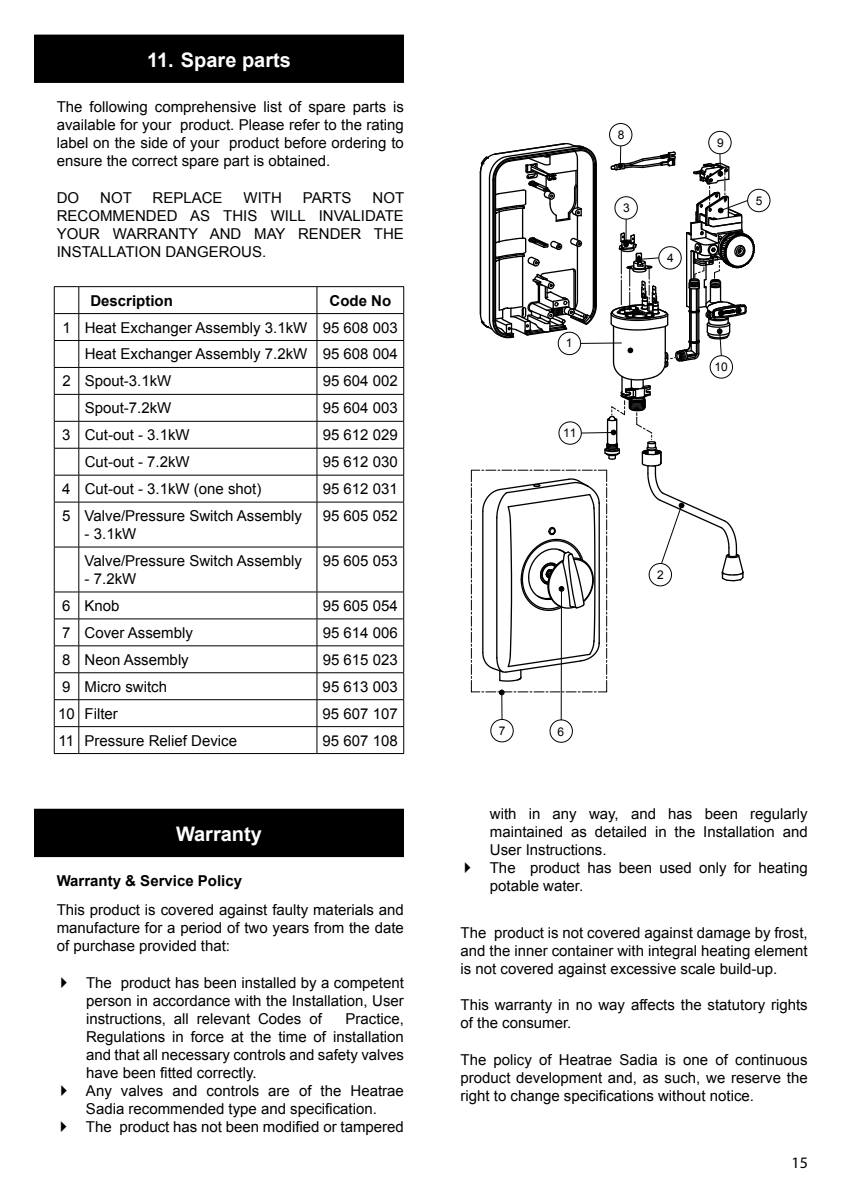
<style>
.page{position:relative;width:842px;height:1191px;background:#fff}
.page>*{position:absolute;margin:0;border:0;box-sizing:border-box;transform-origin:0 0}
.t1{font:700 20px "Arial";color:#fff}
.t2{font:16px "Myriad Pro";color:#000}
.t3{font:15px/18px "Arial";color:#000;text-align:justify}
.t4{font:700 15px "Arial";color:#000}
.t5{font:12px "Arial";color:#000}
</style>
<div class="page">
<div style="left:34px;top:35px;width:370px;height:14px;background:#000"></div>
<div style="left:34px;top:43px;width:370px;height:40px;background:#000"></div>
<div style="left:34px;top:808px;width:370px;height:14px;background:#000"></div>
<div style="left:34px;top:817px;width:370px;height:40px;background:#000"></div>
<hr style="left:79px;top:286px;width:238px;height:1px;background:#000">
<hr style="left:317px;top:286px;width:87px;height:1px;background:#000">
<hr style="left:79px;top:313px;width:238px;height:1px;background:#000">
<hr style="left:317px;top:313px;width:87px;height:1px;background:#000">
<hr style="left:79px;top:340px;width:238px;height:1px;background:#000">
<hr style="left:317px;top:340px;width:87px;height:1px;background:#000">
<hr style="left:79px;top:367px;width:238px;height:1px;background:#000">
<hr style="left:317px;top:367px;width:87px;height:1px;background:#000">
<hr style="left:79px;top:394px;width:238px;height:1px;background:#000">
<hr style="left:317px;top:394px;width:87px;height:1px;background:#000">
<hr style="left:79px;top:421px;width:238px;height:1px;background:#000">
<hr style="left:317px;top:421px;width:87px;height:1px;background:#000">
<hr style="left:79px;top:448px;width:238px;height:1px;background:#000">
<hr style="left:317px;top:448px;width:87px;height:1px;background:#000">
<hr style="left:79px;top:475px;width:238px;height:1px;background:#000">
<hr style="left:317px;top:475px;width:87px;height:1px;background:#000">
<svg style="left:317px;top:287px;width:1px;height:215px"></svg>
<svg style="left:403px;top:287px;width:1px;height:215px"></svg>
<svg style="left:54px;top:286px;width:25px;height:217px"></svg>
<hr style="left:54px;top:502px;width:1px;height:45px;background:#000">
<hr style="left:79px;top:502px;width:238px;height:1px;background:#000">
<hr style="left:78px;top:502px;width:1px;height:45px;background:#000">
<hr style="left:317px;top:502px;width:87px;height:1px;background:#000">
<hr style="left:317px;top:502px;width:1px;height:45px;background:#000">
<hr style="left:403px;top:502px;width:1px;height:45px;background:#000">
<svg style="left:54px;top:546px;width:25px;height:1px"></svg>
<hr style="left:54px;top:547px;width:1px;height:45px;background:#000">
<hr style="left:79px;top:546px;width:238px;height:1px;background:#000">
<hr style="left:78px;top:547px;width:1px;height:45px;background:#000">
<hr style="left:317px;top:546px;width:87px;height:1px;background:#000">
<hr style="left:317px;top:547px;width:1px;height:45px;background:#000">
<hr style="left:403px;top:547px;width:1px;height:45px;background:#000">
<hr style="left:79px;top:591px;width:238px;height:1px;background:#000">
<hr style="left:317px;top:591px;width:87px;height:1px;background:#000">
<hr style="left:79px;top:618px;width:238px;height:1px;background:#000">
<hr style="left:317px;top:618px;width:87px;height:1px;background:#000">
<hr style="left:79px;top:645px;width:238px;height:1px;background:#000">
<hr style="left:317px;top:645px;width:87px;height:1px;background:#000">
<hr style="left:79px;top:672px;width:238px;height:1px;background:#000">
<hr style="left:317px;top:672px;width:87px;height:1px;background:#000">
<hr style="left:79px;top:699px;width:238px;height:1px;background:#000">
<hr style="left:317px;top:699px;width:87px;height:1px;background:#000">
<hr style="left:79px;top:726px;width:238px;height:1px;background:#000">
<hr style="left:317px;top:726px;width:87px;height:1px;background:#000">
<svg style="left:317px;top:592px;width:1px;height:161px"></svg>
<svg style="left:403px;top:592px;width:1px;height:161px"></svg>
<svg style="left:54px;top:591px;width:25px;height:163px"></svg>
<hr style="left:79px;top:753px;width:238px;height:1px;background:#000">
<hr style="left:317px;top:753px;width:87px;height:1px;background:#000">
<div style="left:490px;top:719px;width:24px;height:23px;border:1px solid #000;border-radius:50%"></div>
<div style="left:549px;top:719px;width:24px;height:24px;border:1px solid #000;border-radius:50%"></div>
<hr style="left:561px;top:589px;width:1px;height:131px;background:#000">
<div style="left:747px;top:189px;width:23px;height:23px;border:1px solid #000;border-radius:50%"></div>
<div style="left:708px;top:131px;width:24px;height:23px;border:1px solid #000;border-radius:50%"></div>
<div style="left:609px;top:123px;width:23px;height:23px;border:1px solid #000;border-radius:50%"></div>
<svg style="left:471px;top:142px;width:284px;height:577px"></svg>
<h1 class="t1" style="left:147px;top:46px;width:145px">11. Spare parts</h1>
<p class="t3" style="left:57px;top:98px;width:349px">The following comprehensive list of spare parts is available for your product. Please refer to the rating label on the side of your product before ordering to ensure the correct spare part is obtained.</p>
<p class="t3" style="left:57px;top:189px;width:24px">DO</p>
<p class="t3" style="left:100px;top:189px;width:33px">NOT</p>
<p class="t3" style="left:153px;top:189px;width:72px">REPLACE</p>
<p class="t3" style="left:244px;top:189px;width:40px">WITH</p>
<p class="t3" style="left:303px;top:189px;width:50px">PARTS</p>
<p class="t3" style="left:57px;top:189px;width:349px;text-indent:316px">NOT RECOMMENDED AS THIS WILL INVALIDATE YOUR WARRANTY AND MAY RENDER THE INSTALLATION DANGEROUS.</p>
<p class="t4" style="left:90px;top:290px;width:84px">Description</p>
<p class="t4" style="left:329px;top:290px;width:63px">Code No</p>
<p class="t3" style="left:62px;top:318px;width:337px">1 Heat Exchanger Assembly 3.1kW 95 608 003</p>
<p class="t3" style="left:85px;top:345px;width:315px">Heat Exchanger Assembly 7.2kW 95 608 004</p>
<p class="t3" style="left:62px;top:372px;width:111px">2 Spout-3.1kW</p>
<p class="t3" style="left:323px;top:372px;width:77px">95 604 002</p>
<p class="t3" style="left:85px;top:399px;width:88px">Spout-7.2kW</p>
<p class="t3" style="left:323px;top:399px;width:77px">95 604 003</p>
<p class="t3" style="left:62px;top:426px;width:129px">3 Cut-out - 3.1kW</p>
<p class="t3" style="left:323px;top:426px;width:77px">95 612 029</p>
<p class="t3" style="left:85px;top:453px;width:107px">Cut-out - 7.2kW</p>
<p class="t3" style="left:323px;top:453px;width:77px">95 612 030</p>
<p class="t3" style="left:62px;top:480px;width:201px">4 Cut-out - 3.1kW (one shot)</p>
<p class="t3" style="left:323px;top:480px;width:77px">95 612 031</p>
<p class="t3" style="left:62px;top:507px;width:241px">5 Valve/Pressure Switch Assembly</p>
<p class="t3" style="left:85px;top:525px;width:53px">- 3.1kW</p>
<p class="t3" style="left:323px;top:507px;width:77px">95 605 052</p>
<p class="t3" style="left:85px;top:552px;width:219px">Valve/Pressure Switch Assembly</p>
<p class="t3" style="left:85px;top:570px;width:53px">- 7.2kW</p>
<p class="t3" style="left:323px;top:552px;width:77px">95 605 053</p>
<p class="t3" style="left:62px;top:597px;width:59px">6 Knob</p>
<p class="t3" style="left:323px;top:597px;width:77px">95 605 054</p>
<p class="t3" style="left:62px;top:624px;width:132px">7 Cover Assembly</p>
<p class="t3" style="left:323px;top:624px;width:77px">95 614 006</p>
<p class="t3" style="left:62px;top:650px;width:128px">8 Neon Assembly</p>
<p class="t3" style="left:323px;top:650px;width:77px">95 615 023</p>
<p class="t3" style="left:62px;top:677px;width:106px">9 Micro switch</p>
<p class="t3" style="left:323px;top:677px;width:77px">95 613 003</p>
<p class="t3" style="left:58px;top:704px;width:61px">10 Filter</p>
<p class="t3" style="left:323px;top:704px;width:77px">95 607 107</p>
<p class="t3" style="left:59px;top:731px;width:180px">11 Pressure Relief Device</p>
<p class="t3" style="left:323px;top:731px;width:77px">95 607 108</p>
<h1 class="t1" style="left:176px;top:820px;width:87px">Warranty</h1>
<p class="t4" style="left:57px;top:871px;width:187px">Warranty &amp; Service Policy</p>
<p class="t3" style="left:57px;top:901px;width:349px">This product is covered against faulty materials and manufacture for a period of two years from the date of purchase provided that:</p>
<p class="t3" style="left:86px;top:974px;width:319px">The product has been installed by a competent person in accordance with the Installation, User instructions, all relevant Codes of</p>
<p class="t3" style="left:86px;top:1010px;width:319px;text-align:left;text-indent:260px">Practice, Regulations in force at the time of installation and that all necessary controls and safety valves have been fitted correctly.<br>Any valves and controls are of the Heatrae Sadia recommended type and specification.<br>The product has not been modified or tampered</p>
<p class="t5" style="left:566px;top:335px;width:8px">1</p>
<p class="t5" style="left:563px;top:425px;width:15px">11</p>
<p class="t5" style="left:618px;top:127px;width:8px">8</p>
<p class="t5" style="left:623px;top:200px;width:8px">3</p>
<p class="t5" style="left:667px;top:250px;width:8px">4</p>
<p class="t5" style="left:717px;top:134px;width:8px">9</p>
<p class="t5" style="left:756px;top:192px;width:8px">5</p>
<p class="t5" style="left:714px;top:359px;width:15px">10</p>
<p class="t5" style="left:657px;top:566px;width:8px">2</p>
<p class="t5" style="left:499px;top:723px;width:8px">7</p>
<p class="t5" style="left:557px;top:723px;width:8px">6</p>
<p class="t3" style="left:490px;top:805px;width:319px;text-align:left">with in any way, and has been regularly maintained as detailed in the Installation and<br>User Instructions.<br>The product has been used only for heating potable water.</p>
<p class="t3" style="left:460px;top:923px;width:349px">The product is not covered against damage by frost, and the inner container with integral heating element is not covered against excessive scale build-up.</p>
<p class="t3" style="left:460px;top:996px;width:349px">This warranty in no way affects the statutory rights of the consumer.</p>
<p class="t3" style="left:460px;top:1051px;width:349px">The policy of Heatrae Sadia is one of continuous product development and, as such, we reserve the right to change specifications without notice.</p>
<p class="t2" style="left:791px;top:1153px;width:18px">15</p>
</div>
